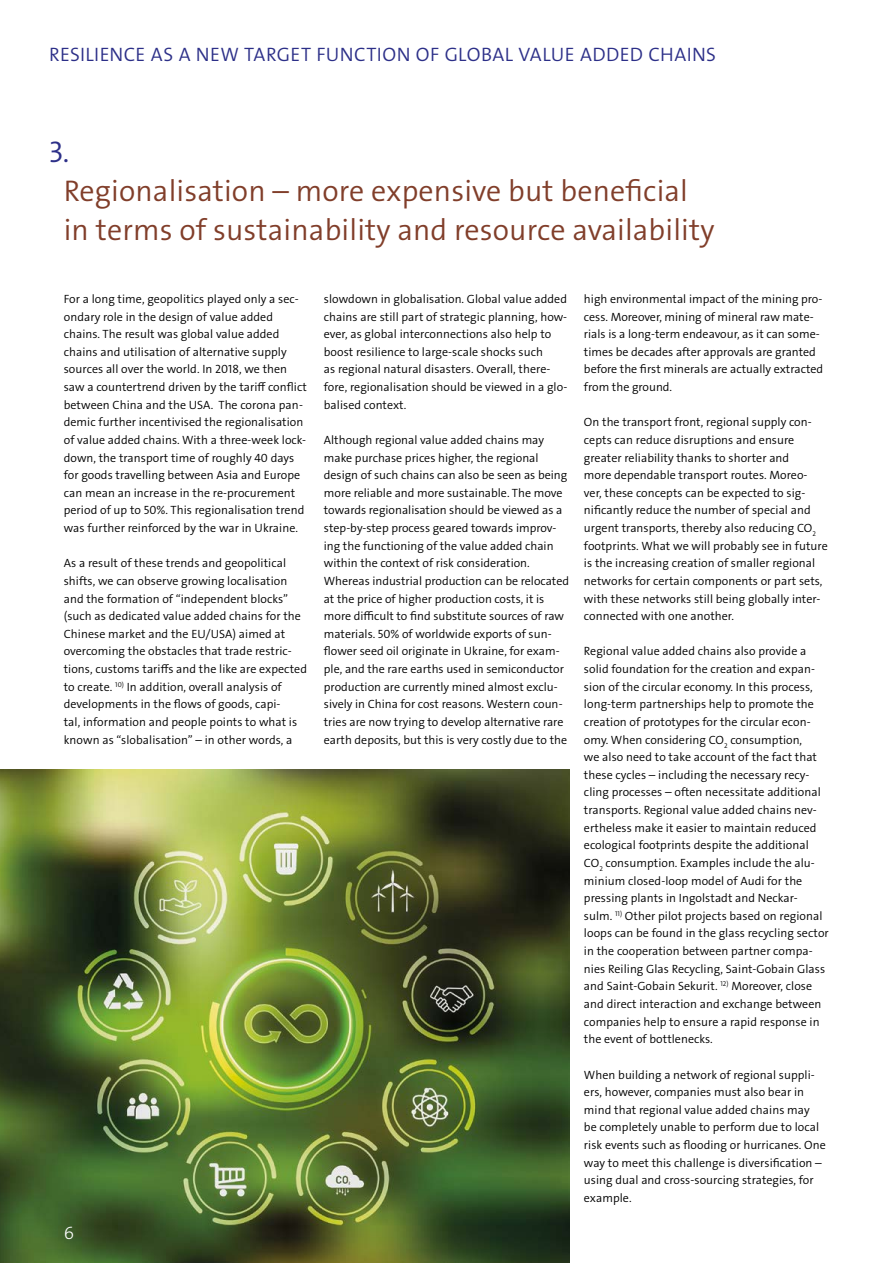
<style>
.page{position:relative;width:893px;height:1263px;background:#fff}
.page>*{position:absolute;margin:0;border:0;box-sizing:border-box;transform-origin:0 0}
.Überschrift_20_blau{font:30px/39px "The Sans LP4 Se Lig";letter-spacing:.005em;color:#813e2a}
.t1{font:19.5px "The Sans LP4 Se Lig";letter-spacing:.02em;color:#2c2f88}
.Seitenzahlen{font:18px "The Sans LP3 Lig";color:#fff}
.Norm_8_Text{font:12px/17.7px "The Sans LP4 Se Lig";letter-spacing:.005em;color:#000}
.s1{color:#2c2f88}
</style>
<div class="page">
<img style="left:0;top:769px;width:569px;height:494px">
<h2 class="t1" style="left:49px;top:41px;width:669px">RESILIENCE AS A NEW TARGET FUNCTION OF GLOBAL VALUE ADDED CHAINS</h2>
<p class="Überschrift_20_blau" style="left:64px;top:132px;width:652px;text-indent:-15px"><span class="s1">3.<br></span>Regionalisation – more expensive but beneficial in terms of sustainability and resource availability</p>
<p class="Norm_8_Text" style="left:64px;top:290px;width:245px">For a long time, geopolitics played only a sec&shy;ondary role in the design of value added chains. The result was global value added chains and utilisation of alternative supply sources all over the world. In 2018, we then saw a countertrend driven by the tariff conflict between China and the USA. The corona pan&shy;demic further incentivised the regionalisation of value added chains. With a three-week lock&shy;down, the transport time of roughly 40 days for goods travelling between Asia and Europe can mean an increase in the re-procurement period of up to 50%. This regionalisation trend was further reinforced by the war in Ukraine.</p>
<p class="Norm_8_Text" style="left:64px;top:554px;width:245px">As a result of these trends and geopolitical shifts, we can observe growing localisation and the formation of “independent blocks” (such as dedicated value added chains for the Chinese market and the EU/USA) aimed at overcoming the obstacles that trade restric&shy;tions, customs tariffs and the like are expected to create. <sup>10)</sup> In addition, overall analysis of developments in the flows of goods, capi-<br>tal, information and people points to what is known as “slobalisation” – in other words, a</p>
<p class="Seitenzahlen" style="left:64px;top:1221px;width:12px">6</p>
<p class="Norm_8_Text" style="left:324px;top:290px;width:245px">slowdown in globalisation. Global value added chains are still part of strategic planning, how&shy;ever, as global interconnections also help to boost resilience to large-scale shocks such<br>as regional natural disasters. Overall, there&shy;fore, regionalisation should be viewed in a glo&shy;balised context.</p>
<p class="Norm_8_Text" style="left:324px;top:431px;width:247px">Although regional value added chains may make purchase prices higher, the regional design of such chains can also be seen as being more reliable and more sustainable. The move towards regionalisation should be viewed as a step-by-step process geared towards improv&shy;ing the functioning of the value added chain within the context of risk consideration.<br>Whereas industrial production can be relocated at the price of higher production costs, it is more difficult to find substitute sources of raw materials. 50% of worldwide exports of sun&shy;flower seed oil originate in Ukraine, for exam&shy;ple, and the rare earths used in semiconductor production are currently mined almost exclu&shy;sively in China for cost reasons. Western coun&shy;tries are now trying to develop alternative rare earth deposits, but this is very costly due to the</p>
<p class="Norm_8_Text" style="left:584px;top:290px;width:241px">high environmental impact of the mining pro&shy;cess. Moreover, mining of mineral raw mate&shy;rials is a long-term endeavour, as it can some&shy;times be decades after approvals are granted before the first minerals are actually extracted from the ground.</p>
<p class="Norm_8_Text" style="left:584px;top:413px;width:245px">On the transport front, regional supply con&shy;cepts can reduce disruptions and ensure greater reliability thanks to shorter and<br>more dependable transport routes. Moreo&shy;ver, these concepts can be expected to sig&shy;nificantly reduce the number of special and urgent transports, thereby also reducing CO<sub>2 </sub>footprints. What we will probably see in future is the increasing creation of smaller regional networks for certain components or part sets, with these networks still being globally inter&shy;connected with one another.</p>
<p class="Norm_8_Text" style="left:584px;top:643px;width:246px">Regional value added chains also provide a solid foundation for the creation and expan&shy;sion of the circular economy. In this process, long-term partnerships help to promote the creation of prototypes for the circular econ&shy;omy. When considering CO<sub>2</sub> consumption,<br>we also need to take account of the fact that these cycles – including the necessary recy&shy;cling processes – often necessitate additional transports. Regional value added chains nev&shy;ertheless make it easier to maintain reduced ecological footprints despite the additional CO<sub>2</sub> consumption. Examples include the alu&shy;minium closed-loop model of Audi for the pressing plants in Ingolstadt and Neckar&shy;sulm. <sup>11)</sup> Other pilot projects based on regional loops can be found in the glass recycling sector in the cooperation between partner compa&shy;nies Reiling Glas Recycling, Saint-Gobain Glass and Saint-Gobain Sekurit. <sup>12)</sup> Moreover, close and direct interaction and exchange between companies help to ensure a rapid response in the event of bottlenecks.</p>
<p class="Norm_8_Text" style="left:584px;top:1066px;width:243px">When building a network of regional suppli&shy;ers, however, companies must also bear in mind that regional value added chains may<br>be completely unable to perform due to local risk events such as flooding or hurricanes. One way to meet this challenge is diversification – using dual and cross-sourcing strategies, for example.</p>
</div>
